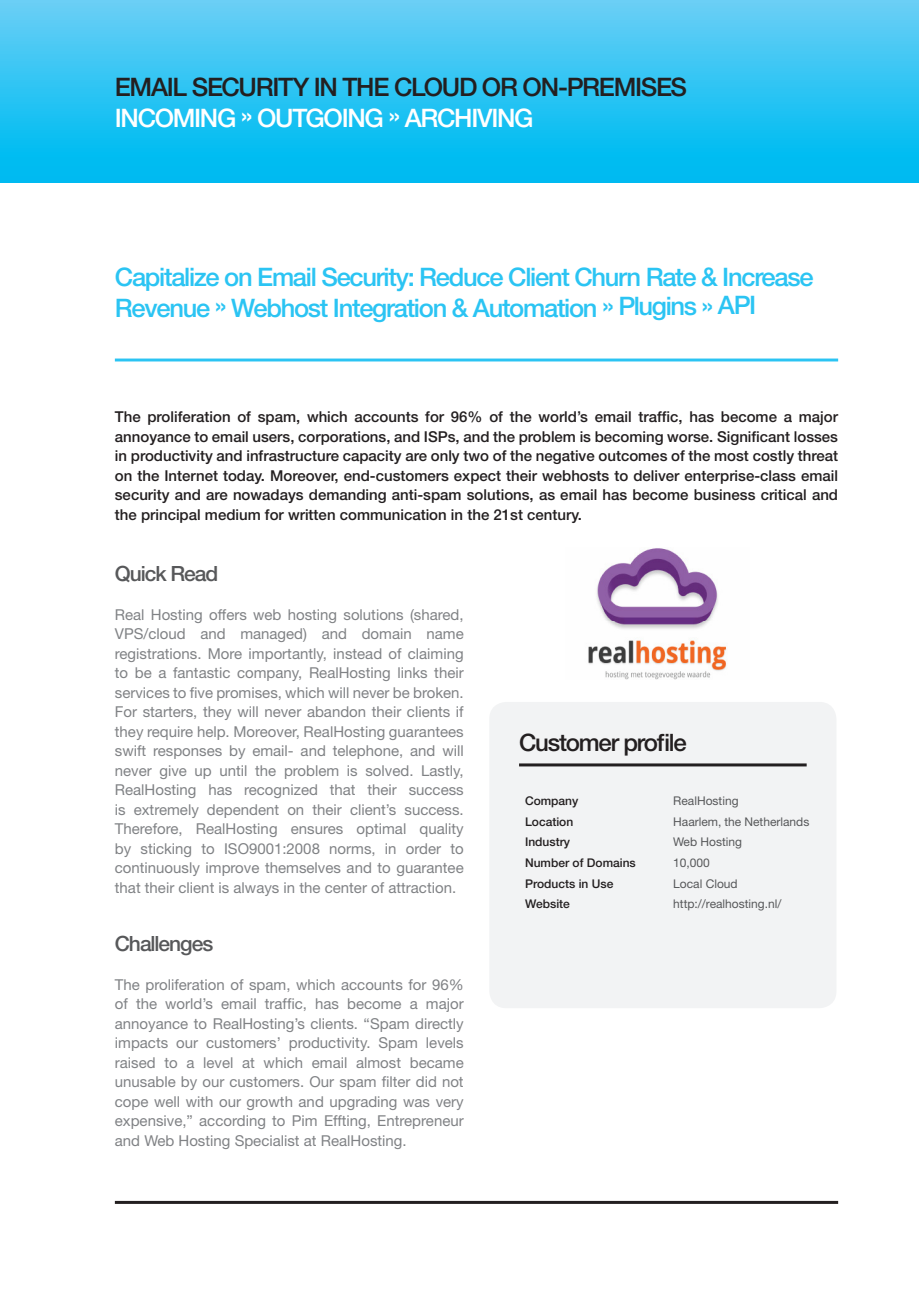
<style>
.page{position:relative;width:919px;height:1289px;background:#fff}
.page>*{position:absolute;margin:0;border:0;box-sizing:border-box;transform-origin:0 0}
.Überschrift_H1__cyan{font:500 25.5px/30.6px "Helvetica Neue LT Pro";letter-spacing:-.05em;color:#2bc4f3}
.t1{font:500 25.5px "Helvetica Neue LT Pro";letter-spacing:-.05em;color:#231f20}
.t2{font:500 25.5px "Helvetica Neue LT Pro";letter-spacing:-.055em;color:#fff}
.Überschrift_Box__unt{font:500 24px "Helvetica Neue LT Pro";letter-spacing:-.05em;color:#231f20}
.Überschrift_H2__dunk{font:500 21px "Helvetica Neue LT Pro";letter-spacing:-.05em;color:#57585a}
.Überschrift_H2__dunk-2{font:15px/19.5px "Helvetica Neue LT Pro";color:#808285;text-align:justify}
.t3{font:500 15px/19.5px "Helvetica Neue LT Pro";color:#231f20;text-align:justify}
.Hervorhebung__fett{font:12px "Helvetica Neue LT Pro";color:#57585a}
.Fliesstext__hellgrau{font:500 12px "Helvetica Neue LT Pro";color:#231f20}
</style>
<div class="page">
<hr style="left:115px;top:1200px;width:723px;height:3px;background:#231f20">
<div style="left:0;top:0;width:906px;height:183px;background:linear-gradient(to bottom,#69cff6,#00b9f1)"></div>
<svg style="left:906px;top:0;width:12px;height:183px;background:#2dc4f3"></svg>
<div style="left:489px;top:702px;width:347px;height:306px;background:#f2f3f4;border-radius:17px"></div>
<hr style="left:519px;top:763px;width:287px;height:3px;background:#231f20">
<hr style="left:115px;top:358px;width:723px;height:3px;background:#2bc4f3">
<img style="left:588px;top:548px;width:139px;height:131px">
<p class="t1" style="left:115px;top:71px;width:573px">EMAIL SECURITY IN THE CLOUD OR ON-PREMISES</p>
<p class="t2" style="left:115px;top:102px;width:420px">INCOMING » OUTGOING » ARCHIVING</p>
<p class="Überschrift_H1__cyan" style="left:115px;top:261px;width:700px">Capitalize on Email Security: Reduce Client Churn Rate &amp; Increase<br>Revenue » Webhost Integration &amp; Automation » Plugins » API</p>
<p class="t3" style="left:115px;top:407px;width:724px">The proliferation of spam, which accounts for 96% of the world’s email traffic, has become a major annoyance to email users, corporations, and ISPs, and the problem is becoming worse. Significant losses in productivity and infrastructure capacity are only two of the negative outcomes of the most costly threat on the Internet today. Moreover, end-customers expect their webhosts to deliver enterprise-class email security and are nowadays demanding anti-spam solutions, as email has become business critical and the principal medium for written communication in the 21st century.</p>
<p class="Überschrift_H2__dunk" style="left:115px;top:560px;width:105px">Quick Read</p>
<p class="Überschrift_H2__dunk-2" style="left:115px;top:604px;width:350px">Real Hosting offers web hosting solutions (shared, VPS/cloud and managed) and domain name registrations. More importantly, instead of claiming to be a fantastic company, RealHosting links their services to five promises, which will never be broken.<br>For starters, they will never abandon their clients if they require help. Moreover, RealHosting guarantees swift responses by email- and telephone, and will never give up until the problem is solved. Lastly, RealHosting has recognized that their success is extremely dependent on their client’s success.<br>Therefore, RealHosting ensures optimal quality by sticking to ISO9001:2008 norms, in order to continuously improve themselves and to guarantee that their client is always in the center of attraction.</p>
<p class="Überschrift_H2__dunk" style="left:115px;top:930px;width:100px">Challenges</p>
<p class="Überschrift_H2__dunk-2" style="left:115px;top:974px;width:350px">The proliferation of spam, which accounts for 96% of the world’s email traffic, has become a major annoyance to RealHosting’s clients. “Spam directly impacts our customers’ productivity. Spam levels raised to a level at which email almost became unusable by our customers. Our spam filter did not cope well with our growth and upgrading was very expensive,” according to Pim Effting, Entrepreneur and Web Hosting Specialist at RealHosting.</p>
<p class="Überschrift_Box__unt" style="left:519px;top:727px;width:169px">Customer profile</p>
<p class="Fliesstext__hellgrau" style="left:525px;top:793px;width:55px">Company</p>
<p class="Hervorhebung__fett" style="left:673px;top:793px;width:67px">RealHosting</p>
<p class="Fliesstext__hellgrau" style="left:525px;top:814px;width:50px">Location</p>
<p class="Hervorhebung__fett" style="left:673px;top:814px;width:138px">Haarlem, the Netherlands</p>
<p class="Fliesstext__hellgrau" style="left:525px;top:835px;width:47px">Industry</p>
<p class="Hervorhebung__fett" style="left:673px;top:834px;width:70px">Web Hosting</p>
<p class="Fliesstext__hellgrau" style="left:525px;top:855px;width:112px">Number of Domains</p>
<p class="Hervorhebung__fett" style="left:673px;top:855px;width:38px">10,000</p>
<p class="Fliesstext__hellgrau" style="left:525px;top:876px;width:90px">Products in Use</p>
<p class="Hervorhebung__fett" style="left:673px;top:875px;width:66px">Local Cloud</p>
<p class="Fliesstext__hellgrau" style="left:525px;top:896px;width:46px">Website</p>
<p class="Hervorhebung__fett" style="left:673px;top:896px;width:110px">http://realhosting.nl/</p>
</div>
